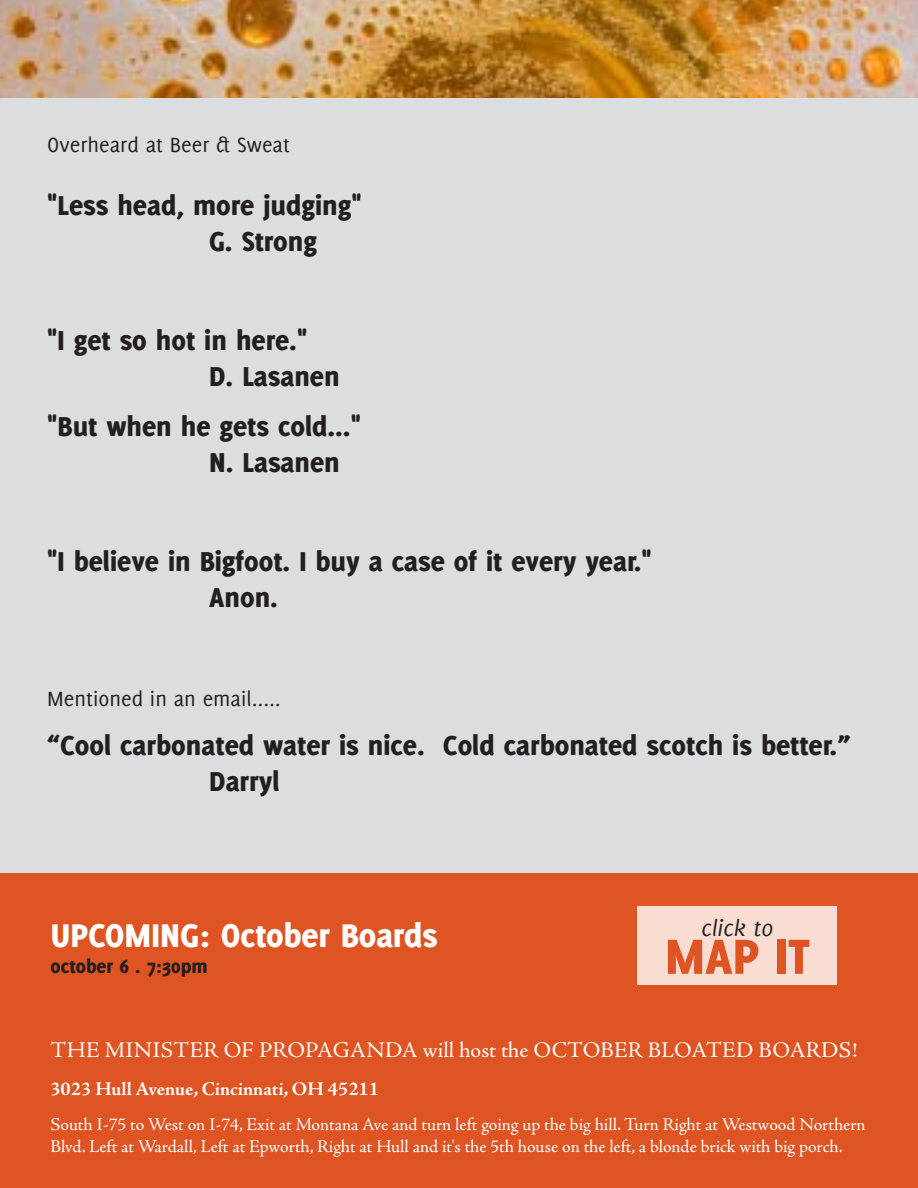
<style>
.page{position:relative;width:918px;height:1188px;background:#fff}
.page>*{position:absolute;margin:0;border:0;box-sizing:border-box;transform-origin:0 0}
.t1{font:800 54px "Delicious";color:#df5423}
.t2{font:800 36px "Delicious";color:#fff}
.t3{font:800 30px/36px "Delicious";color:#231f20}
.t4{font:italic 24.75px "Delicious";color:#231f20}
.t5{font:22.5px "Adobe Jenson Pro";color:#fff}
.t6{font:22.5px "Delicious";color:#231f20}
.t7{font:800 21px "Delicious";color:#231f20}
.t8{font:700 19.5px "Adobe Jenson Pro";color:#fff}
.t9{font:18px/21.6px "Adobe Jenson Pro";letter-spacing:-.005em;color:#fff}
</style>
<div class="page">
<div style="left:1px;top:0;width:917px;height:880px;background:#dcddde"></div>
<img style="left:0;top:0;width:918px;height:98px">
<div style="left:1px;top:873px;width:917px;height:315px;background:#df5423"></div>
<div style="left:638px;top:906px;width:199px;height:78px;background:#f9ddd3"></div>
<p class="t6" style="left:47px;top:132px;width:244px">Overheard at Beer &amp; Sweat</p>
<p class="t3" style="left:209px;top:187px;width:154px;text-indent:-162px">"Less head, more judging"<br>G. Strong</p>
<p class="t3" style="left:47px;top:322px;width:262px">"I get so hot in here."<br>D</p>
<p class="t3" style="left:47px;top:351px;width:315px;line-height:49.5px;text-indent:178px">. Lasanen "But when he gets cold..."</p>
<p class="t3" style="left:209px;top:444px;width:132px">N. Lasanen</p>
<p class="t3" style="left:209px;top:543px;width:444px;text-indent:-162px">"I believe in Bigfoot. I buy a case of it every year."<br>Anon.</p>
<p class="t6" style="left:47px;top:686px;width:211px">Mentioned in an email.....</p>
<p class="t3" style="left:47px;top:727px;width:805px">“Cool carbonated water is nice. Cold carbonated scotch is better.”<br>D</p>
<p class="t3" style="left:226px;top:763px;width:55px">arryl</p>
<p class="t2" style="left:50px;top:915px;width:389px">UPCOMING: October Boards</p>
<p class="t7" style="left:50px;top:954px;width:159px">october 6 . 7:30pm</p>
<p class="t4" style="left:701px;top:914px;width:74px">click to</p>
<h1 class="t1" style="left:665px;top:925px;width:146px">MAP IT</h1>
<p class="t5" style="left:51px;top:1037px;width:90px">The Minister</p>
<p class="t5" style="left:224px;top:1037px;width:53px">of propaganda</p>
<p class="t5" style="left:423px;top:1037px;width:128px">will host the october</p>
<p class="t5" style="left:648px;top:1037px;width:30px">Bloated</p>
<p class="t5" style="left:759px;top:1037px;width:31px">Boards</p>
<p class="t5" style="left:851px;top:1037px;width:7px">!</p>
<p class="t8" style="left:50px;top:1078px;width:330px">3023 Hull Avenue, Cincinnati, OH 45211</p>
<p class="t9" style="left:50px;top:1114px;width:817px">South I-75 to West on I-74, Exit at Montana Ave and turn left going up the big hill. Turn Right at Westwood Northern<br>Blvd. Left at Wardall, Left at Epworth, Right at Hull and it's the 5th house on the left, a blonde brick with big porch.</p>
</div>
